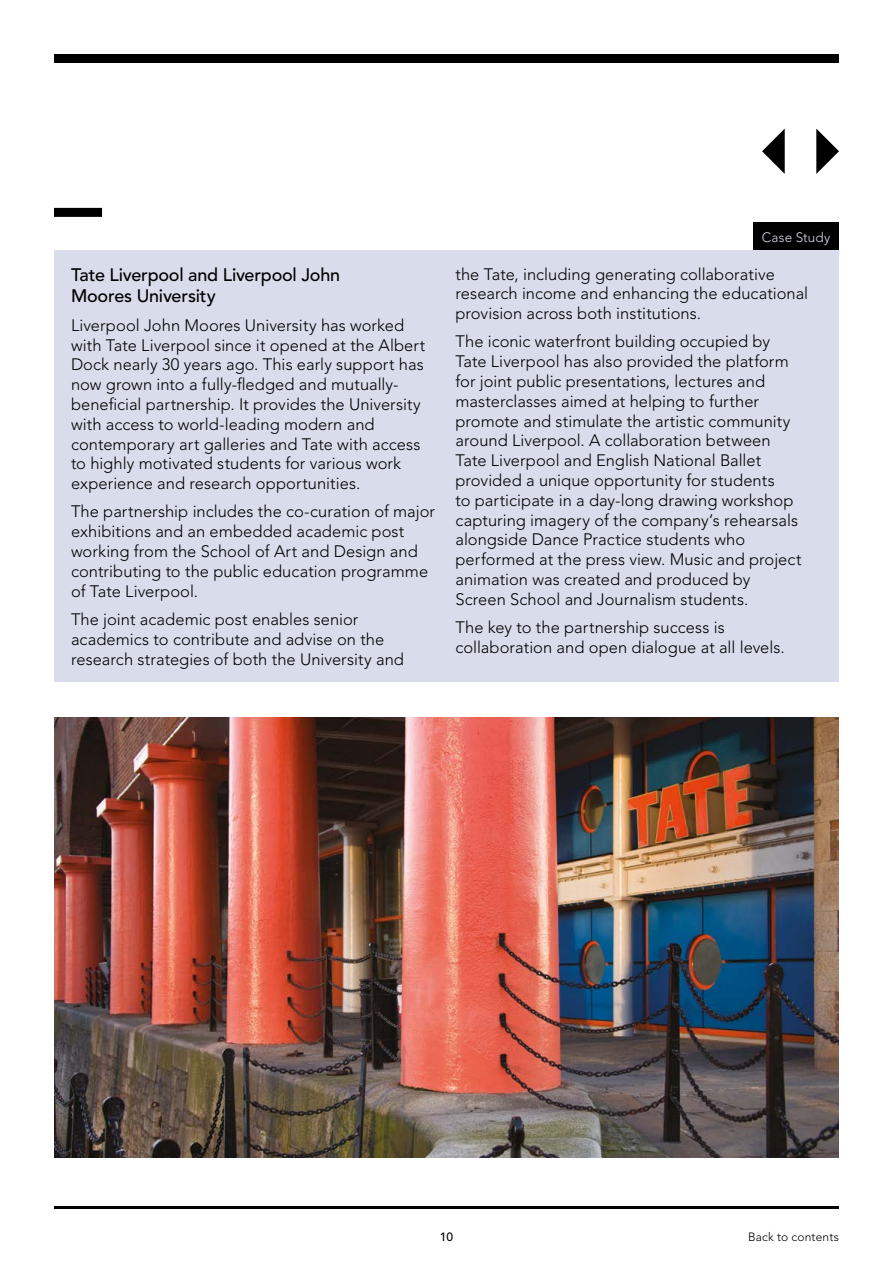
<style>
.page{position:relative;width:893px;height:1263px;background:#fff}
.page>*{position:absolute;margin:0;border:0;box-sizing:border-box;transform-origin:0 0}
.t1{font:500 18px/21.6px "Avenir";letter-spacing:-.01em;color:#000}
.t2{font:300 16.5px/19.8px "Avenir";color:#000}
.t3{font:300 13.5px "Avenir";letter-spacing:.015em;color:#d9ddeb}
.t4{font:300 12px "Avenir";letter-spacing:.015em;color:#000}
.t5{font:500 12px "Avenir";color:#000}
</style>
<div class="page">
<hr style="left:54px;top:1206px;width:785px;height:3px;background:#000">
<div style="left:54px;top:54px;width:785px;height:9px;background:#000"></div>
<div style="left:54px;top:208px;width:48px;height:9px;background:#000"></div>
<svg style="left:816px;top:129px;width:23px;height:45px"></svg>
<svg style="left:762px;top:129px;width:23px;height:45px"></svg>
<div style="left:54px;top:250px;width:785px;height:432px;background:#d9ddeb"></div>
<img style="left:54px;top:718px;width:785px;height:440px">
<div style="left:753px;top:223px;width:86px;height:27px;background:#000"></div>
<p class="t1" style="left:71px;top:264px;width:271px">Tate Liverpool and Liverpool John<br>Moores University</p>
<p class="t2" style="left:71px;top:315px;width:356px">Liverpool John Moores University has worked with Tate Liverpool since it opened at the Albert Dock nearly 30 years ago. This early support has now grown into a fully-fledged and mutually&shy;beneficial partnership. It provides the University with access to world-leading modern and contemporary art galleries and Tate with access to highly motivated students for various work experience and research opportunities.</p>
<p class="t2" style="left:71px;top:502px;width:366px">The partnership includes the co-curation of major exhibitions and an embedded academic post working from the School of Art and Design and contributing to the public education programme of Tate Liverpool.</p>
<p class="t2" style="left:71px;top:609px;width:334px">The joint academic post enables senior academics to contribute and advise on the research strategies of both the University and</p>
<p class="t3" style="left:762px;top:229px;width:70px">Case Study</p>
<p class="t2" style="left:455px;top:264px;width:354px">the Tate, including generating collaborative research income and enhancing the educational provision across both institutions.</p>
<p class="t2" style="left:455px;top:332px;width:348px">The iconic waterfront building occupied by Tate Liverpool has also provided the platform for joint public presentations, lectures and masterclasses aimed at helping to further promote and stimulate the artistic community around Liverpool. A collaboration between Tate Liverpool and English National Ballet provided a unique opportunity for students<br>to participate in a day-long drawing workshop capturing imagery of the company’s rehearsals alongside Dance Practice students who performed at the press view. Music and project animation was created and produced by Screen School and Journalism students.</p>
<p class="t2" style="left:455px;top:618px;width:331px">The key to the partnership success is collaboration and open dialogue at all levels.</p>
<p class="t5" style="left:440px;top:1229px;width:15px">10</p>
<p class="t4" style="left:748px;top:1229px;width:92px">Back to contents</p>
</div>
